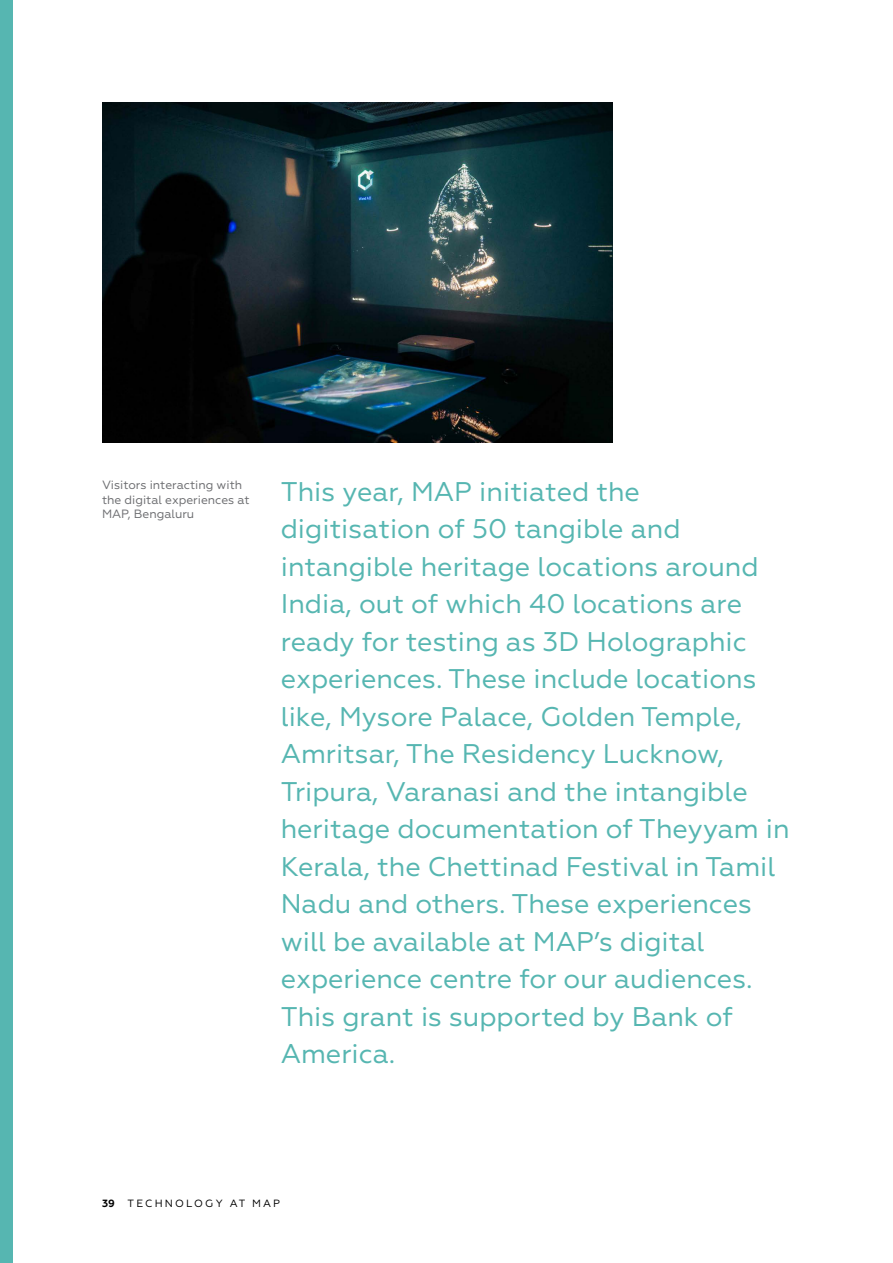
<style>
.page{position:relative;width:893px;height:1263px;background:#fff}
.page>*{position:absolute;margin:0;border:0;box-sizing:border-box;transform-origin:0 0}
.t1{font:27px/37.5px "Geometria";color:#56b6b1}
.t2{font:12px/14.4px "Geometria";color:#6d6e71}
.t3{font:10.5px "Geometria";letter-spacing:.21em;color:#000}
.s1{font-weight:700}
</style>
<div class="page">
<img style="left:102px;top:102px;width:510px;height:340px">
<div style="left:0;top:0;width:13px;height:1263px;background:#56b6b1"></div>
<p class="t2" style="left:102px;top:478px;width:149px">Visitors interacting with the digital experiences at<br>MAP, Bengaluru</p>
<p class="t1" style="left:281px;top:473px;width:510px">This year, MAP initiated the digitisation of 50 tangible and intangible heritage locations around India, out of which 40 locations are ready for testing as 3D Holographic experiences. These include locations like, Mysore Palace, Golden Temple, Amritsar, The Residency Lucknow, Tripura, Varanasi and the intangible heritage documentation of Theyyam in Kerala, the Chettinad Festival in Tamil Nadu and others. These experiences will be available at MAP’s digital experience centre for our audiences.<br>This grant is supported by Bank of America.</p>
<p class="t3" style="left:102px;top:1197px;width:180px"><span class="s1">39</span> TECHNOLOGY AT MAP</p>
</div>
